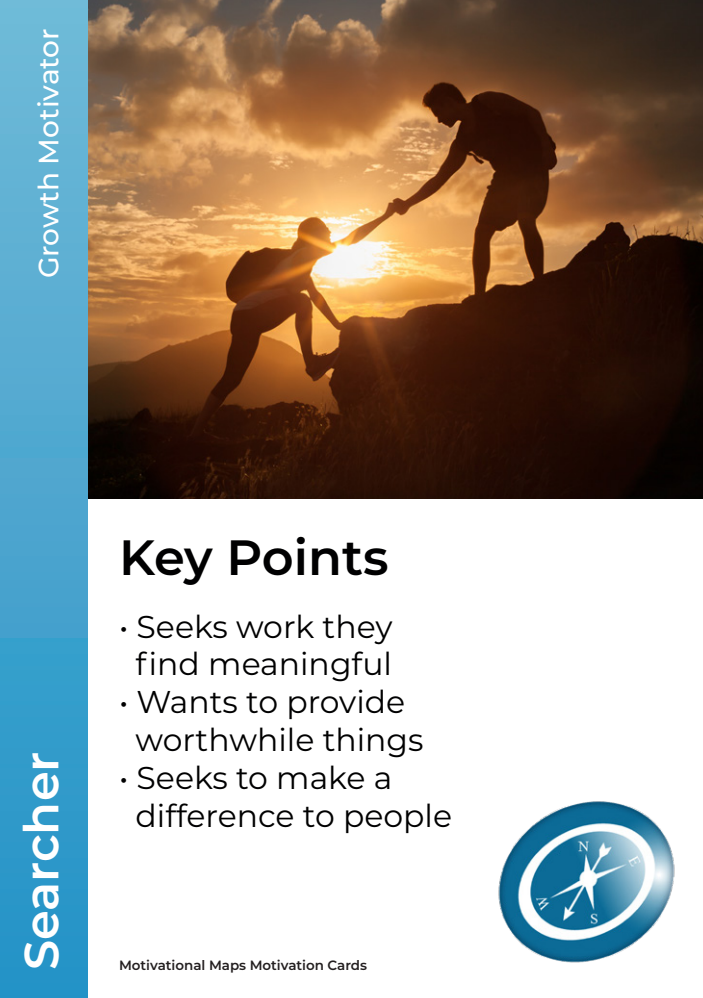
<style>
.page{position:relative;width:703px;height:998px;background:#fff}
.page>*{position:absolute;margin:0;border:0;box-sizing:border-box;transform-origin:0 0}
.t1{font:600 49.6px "Montserrat";color:#000001}
.t2{font:600 48px "Montserrat";color:#fff}
.t3{font:31.6px "Montserrat";color:#000001}
.t4{font:500 28px "Montserrat";color:#fff}
.t5{font:600 13.6px "Montserrat";color:#231f20}
</style>
<div class="page">
<img style="left:88px;top:0;width:615px;height:499px">
<div style="left:0;top:0;width:88px;height:998px;background:linear-gradient(to bottom,#73bbd8,#2192c6)"></div>
<img style="left:498px;top:801px;width:177px;height:162px">
<p class="t4" style="left:29px;top:278px;width:252px;rotate:-90deg">Growth Motivator</p>
<p class="t2" style="left:8px;top:970px;width:220px;rotate:-90deg">Searcher</p>
<p class="t1" style="left:119px;top:522px;width:271px">Key Points</p>
<p class="t3" style="left:119px;top:605px;width:275px">• Seeks work they</p>
<p class="t3" style="left:136px;top:642px;width:258px">find meaningful</p>
<p class="t3" style="left:119px;top:680px;width:288px">• Wants to provide</p>
<p class="t3" style="left:136px;top:718px;width:290px">worthwhile things</p>
<p class="t3" style="left:119px;top:756px;width:275px">• Seeks to make a</p>
<p class="t3" style="left:136px;top:794px;width:318px">difference to people</p>
<p class="t5" style="left:119px;top:956px;width:250px">Motivational Maps Motivation Cards</p>
</div>
